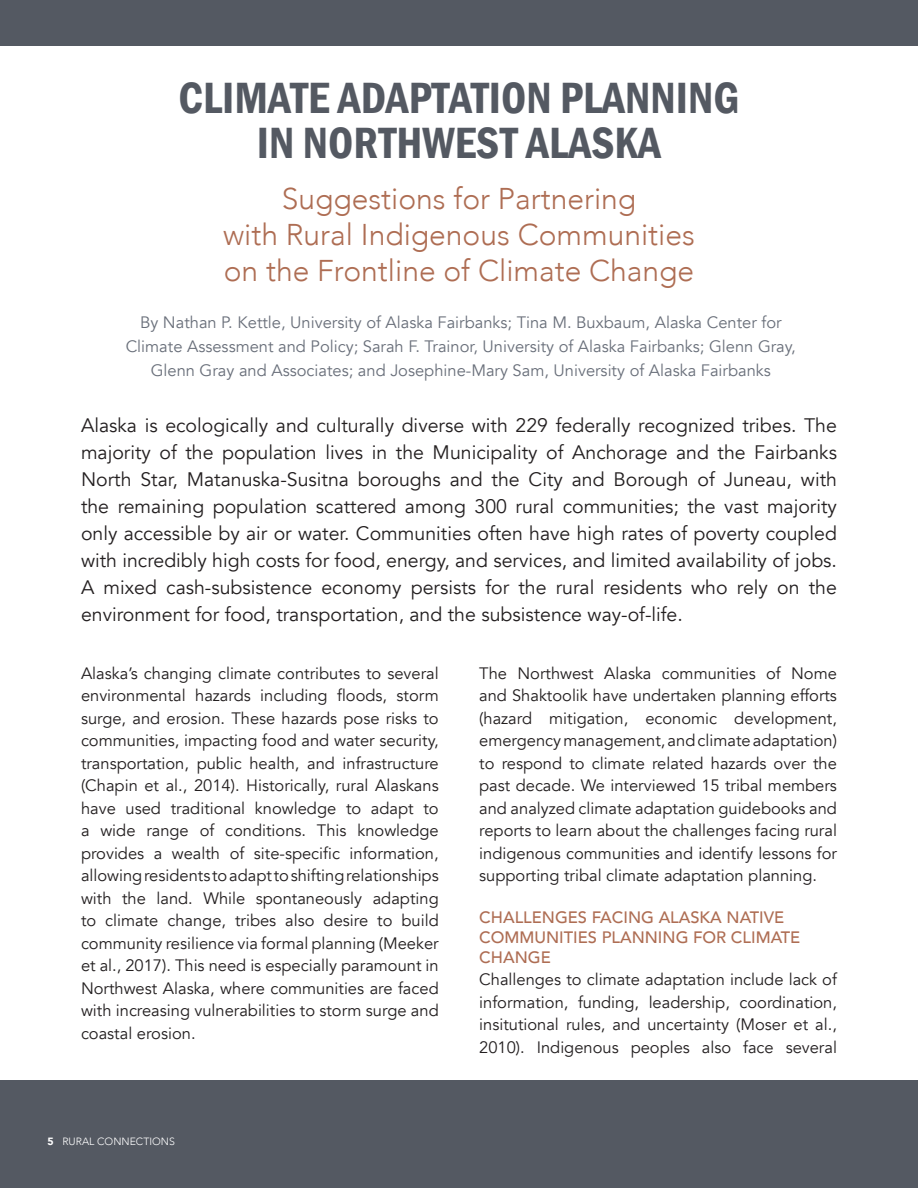
<style>
.page{position:relative;width:918px;height:1188px;background:#fff}
.page>*{position:absolute;margin:0;border:0;box-sizing:border-box;transform-origin:0 0}
.t1{font:600 condensed 45px "Franklin Gothic";color:#545962}
.t2{font:300 30px "Avenir";color:#ae6d53}
.t3{font:19.5px/27px "Avenir";color:#231f20;text-align:justify}
.t4{font:16.5px/22.5px "Avenir";color:#231f20;text-align:justify}
.t5{font:16.5px/24px "Avenir";color:#696f7a;text-align:center}
.t6{font:500 16.5px/19.8px "Avenir";color:#ae6d53}
.t7{font:300 10.5px "Avenir";color:#fff}
.s1{font-weight:900}
</style>
<div class="page">
<div style="left:0;top:1080px;width:918px;height:108px;background:#545962"></div>
<div style="left:0;top:0;width:918px;height:45px;background:#545962"></div>
<p class="t1" style="left:179px;top:67px;width:562px">CLIMATE ADAPTATION PLANNING</p>
<p class="t1" style="left:257px;top:112px;width:406px">IN NORTHWEST ALASKA</p>
<p class="t2" style="left:282px;top:181px;width:356px">Suggestions for Partnering</p>
<p class="t2" style="left:223px;top:217px;width:473px">with Rural Indigenous Communities</p>
<p class="t2" style="left:224px;top:253px;width:472px">on the Frontline of Climate Change</p>
<p class="t5" style="left:126px;top:311px;width:672px">By Nathan P. Kettle, University of Alaska Fairbanks; Tina M. Buxbaum, Alaska Center for<br>Climate Assessment and Policy; Sarah F. Trainor, University of Alaska Fairbanks; Glenn Gray,<br>Glenn Gray and Associates; and Josephine-Mary Sam, University of Alaska Fairbanks</p>
<p class="t3" style="left:81px;top:412px;width:758px">Alaska is ecologically and culturally diverse with 229 federally recognized tribes. The majority of the population lives in the Municipality of Anchorage and the Fairbanks North Star, Matanuska-Susitna boroughs and the City and Borough of Juneau, with the remaining population scattered among 300 rural communities; the vast majority only accessible by air or water. Communities often have high rates of poverty coupled with incredibly high costs for food, energy, and services, and limited availability of jobs.<br>A mixed cash-subsistence economy persists for the rural residents who rely on the environment for food, transportation, and the subsistence way-of-life.</p>
<p class="t4" style="left:81px;top:662px;width:359px">Alaska’s changing climate contributes to several environmental hazards including floods, storm surge, and erosion. These hazards pose risks to communities, impacting food and water security, transportation, public health, and infrastructure (Chapin et al., 2014). Historically, rural Alaskans have used traditional knowledge to adapt to a wide range of conditions. This knowledge provides a wealth of site-specific information, allowing residents to adapt to shifting relationships with the land. While spontaneously adapting to climate change, tribes also desire to build community resilience via formal planning (Meeker et al., 2017). This need is especially paramount in Northwest Alaska, where communities are faced with increasing vulnerabilities to storm surge and coastal erosion.</p>
<p class="t4" style="left:479px;top:662px;width:359px">The Northwest Alaska communities of Nome and Shaktoolik have undertaken planning efforts (hazard mitigation, economic development, emergency management, and climate adaptation) to respond to climate related hazards over the past decade. We interviewed 15 tribal members and analyzed climate adaptation guidebooks and reports to learn about the challenges facing rural indigenous communities and identify lessons for supporting tribal climate adaptation planning.</p>
<p class="t6" style="left:479px;top:907px;width:323px">CHALLENGES FACING ALASKA NATIVE<br>COMMUNITIES PLANNING FOR CLIMATE<br>CHANGE</p>
<p class="t4" style="left:479px;top:969px;width:359px">Challenges to climate adaptation include lack of information, funding, leadership, coordination, insitutional rules, and uncertainty (Moser et al., 2010). Indigenous peoples also face several</p>
<p class="t7" style="left:48px;top:1135px;width:129px"><span class="s1">5</span> RURAL CONNECTIONS</p>
</div>
